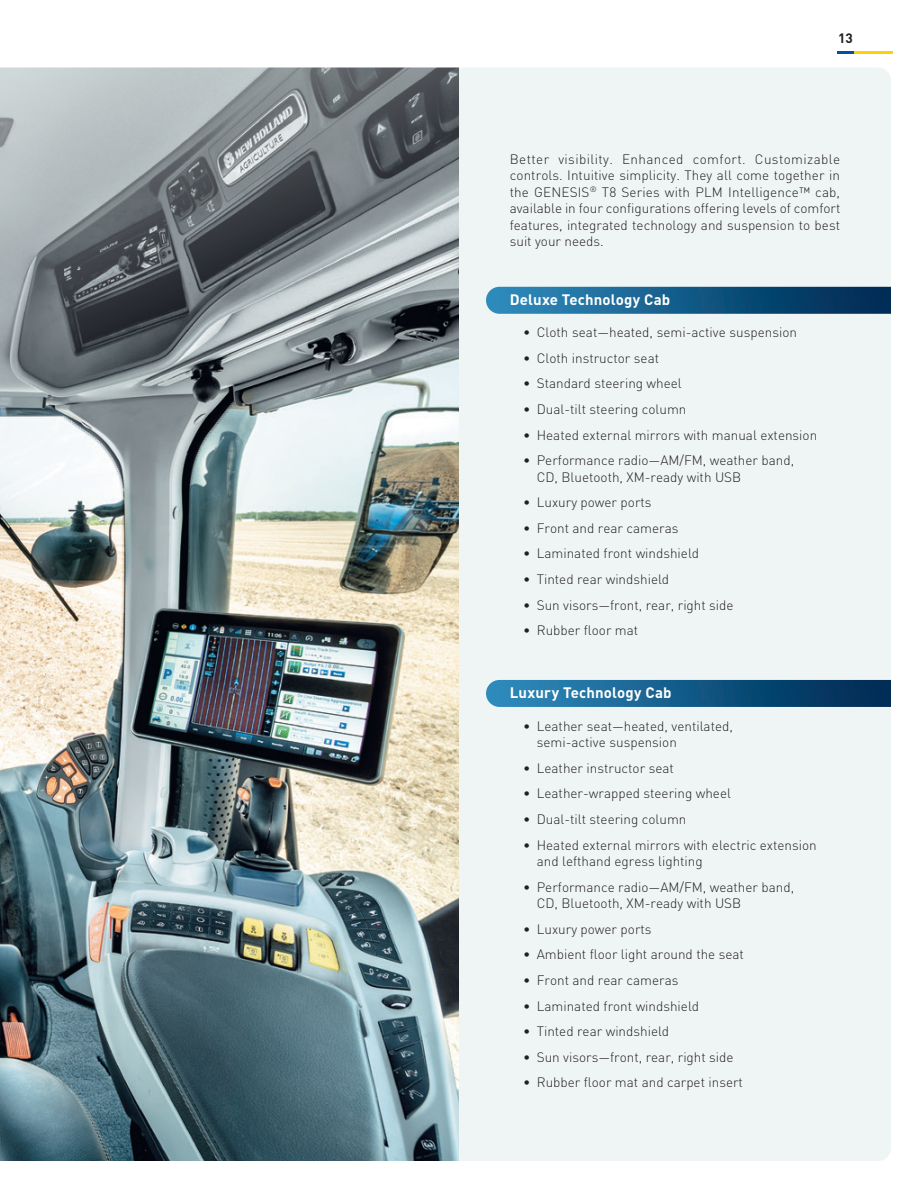
<style>
.page{position:relative;width:918px;height:1188px;background:#fff}
.page>*{position:absolute;margin:0;border:0;box-sizing:border-box;transform-origin:0 0}
.paragraph_header{font:700 15px "DIN";letter-spacing:.01em;color:#fff}
.body_copy{font:300 13.5px/16.5px "DIN";color:#231f20}
.paragraph_header-2{font:300 13.5px/16.5px "DIN";color:#231f20}
.t1{font:700 13.5px "DIN";color:#231f20}
</style>
<div class="page">
<div style="left:459px;top:68px;width:432px;height:1093px;background:#eff5f4"></div>
<svg style="left:837px;top:52px;width:55px;height:2px"></svg>
<img style="left:0;top:68px;width:459px;height:1093px">
<img style="left:486px;top:680px;width:405px;height:27px">
<img style="left:486px;top:287px;width:405px;height:27px">
<p class="t1" style="left:838px;top:29px;width:16px">13</p>
<p class="body_copy" style="left:510px;top:151px;width:332px;text-align:justify">Better visibility. Enhanced comfort. Customizable controls. Intuitive simplicity. They all come together in the GENESIS<sup>®</sup> T8 Series with PLM Intelligence™ cab, available in four configurations offering levels of comfort features, integrated technology and suspension to best suit your needs.</p>
<p class="paragraph_header" style="left:510px;top:289px;width:162px">Deluxe Technology Cab</p>
<p class="paragraph_header-2" style="left:523px;top:324px;width:275px">• Cloth seat—heated, semi-active suspension</p>
<p class="body_copy" style="left:523px;top:350px;width:137px">• Cloth instructor seat</p>
<p class="body_copy" style="left:523px;top:375px;width:160px">• Standard steering wheel</p>
<p class="body_copy" style="left:523px;top:401px;width:165px">• Dual-tilt steering column</p>
<p class="body_copy" style="left:523px;top:426px;width:295px">• Heated external mirrors with manual extension</p>
<p class="body_copy" style="left:537px;top:452px;width:259px;text-indent:-14px">• Performance radio—AM/FM, weather band,<br>CD, Bluetooth, XM-ready with USB</p>
<p class="body_copy" style="left:523px;top:494px;width:130px">• Luxury power ports</p>
<p class="body_copy" style="left:523px;top:520px;width:157px">• Front and rear cameras</p>
<p class="body_copy" style="left:523px;top:545px;width:177px">• Laminated front windshield</p>
<p class="body_copy" style="left:523px;top:571px;width:147px">• Tinted rear windshield</p>
<p class="body_copy" style="left:523px;top:596px;width:212px">• Sun visors—front, rear, right side</p>
<p class="body_copy" style="left:523px;top:622px;width:116px">• Rubber floor mat</p>
<p class="paragraph_header" style="left:510px;top:683px;width:163px">Luxury Technology Cab</p>
<p class="paragraph_header-2" style="left:537px;top:718px;width:198px;text-indent:-14px">• Leather seat—heated, ventilated, semi-active suspension</p>
<p class="body_copy" style="left:523px;top:760px;width:152px">• Leather instructor seat</p>
<p class="body_copy" style="left:523px;top:785px;width:209px">• Leather-wrapped steering wheel</p>
<p class="body_copy" style="left:523px;top:811px;width:165px">• Dual-tilt steering column</p>
<p class="body_copy" style="left:537px;top:836px;width:282px;text-indent:-14px">• Heated external mirrors with electric extension and lefthand egress lighting</p>
<p class="body_copy" style="left:537px;top:878px;width:259px;text-indent:-14px">• Performance radio—AM/FM, weather band,<br>CD, Bluetooth, XM-ready with USB</p>
<p class="body_copy" style="left:523px;top:921px;width:130px">• Luxury power ports</p>
<p class="body_copy" style="left:523px;top:946px;width:222px">• Ambient floor light around the seat</p>
<p class="body_copy" style="left:523px;top:972px;width:157px">• Front and rear cameras</p>
<p class="body_copy" style="left:523px;top:997px;width:177px">• Laminated front windshield</p>
<p class="body_copy" style="left:523px;top:1023px;width:147px">• Tinted rear windshield</p>
<p class="body_copy" style="left:523px;top:1048px;width:212px">• Sun visors—front, rear, right side</p>
<p class="body_copy" style="left:523px;top:1074px;width:221px">• Rubber floor mat and carpet insert</p>
</div>
